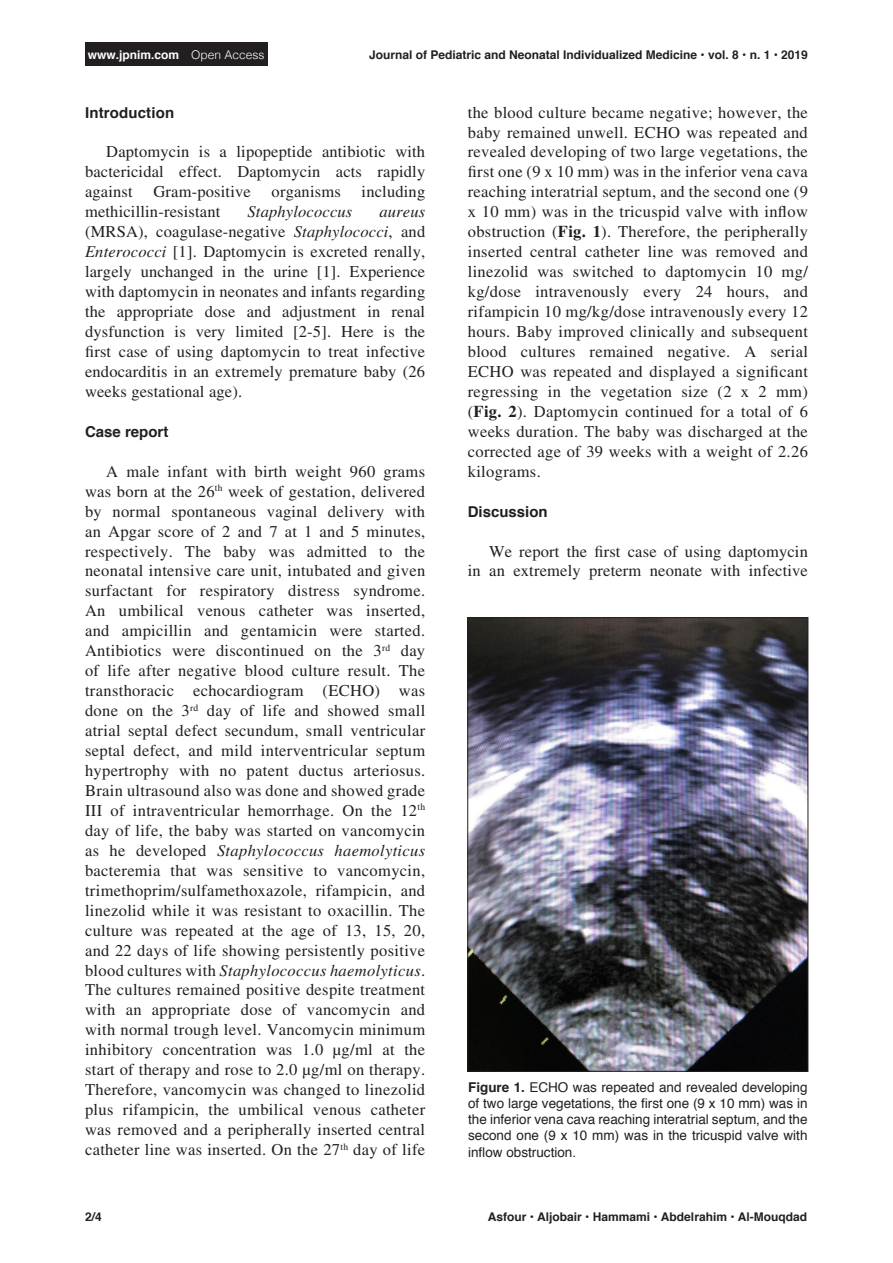
<style>
.page{position:relative;width:893px;height:1263px;background:#fff}
.page>*{position:absolute;margin:0;border:0;box-sizing:border-box;transform-origin:0 0}
.Body1{font:16.5px/20px "Times LT Std";letter-spacing:.01em;color:#231f20;text-align:justify}
.Body1-2{font:italic 16.5px "Times LT Std";letter-spacing:.01em;color:#231f20}
.Heading2{font:700 15px "Helvetica";color:#231f20}
.t1{font:13.5px/16.2px "Helvetica";color:#231f20;text-align:justify}
.Footer_Left{font:700 12px "Helvetica";color:#231f20}
.Heading2-2{font:700 12px "Helvetica";color:#fff}
.Page_Left{font:700 12px "Helvetica";color:#231f20}
.s1{font-weight:300}
.s2{font-style:italic}
.s3{font-weight:700}
</style>
<div class="page">
<div style="left:85px;top:43px;width:182px;height:23px;background:#231f20"></div>
<img style="left:469px;top:619px;width:337px;height:451px">
<div style="left:467px;top:617px;width:341px;height:455px;border:1px solid #231f20"></div>
<p class="Heading2-2" style="left:88px;top:45px;width:178px">www.jpnim.com <span class="s1">Open Access</span></p>
<p class="Footer_Left" style="left:369px;top:45px;width:440px">Journal of Pediatric and Neonatal Individualized Medicine • vol. 8 • n. 1 • 2019</p>
<p class="Heading2" style="left:85px;top:100px;width:91px">Introduction</p>
<p class="Body1" style="left:85px;top:142px;width:342px;text-indent:21px">Daptomycin is a lipopeptide antibiotic with bactericidal effect. Daptomycin acts rapidly against</p>
<p class="Body1" style="left:154px;top:182px;width:99px">Gram-positive</p>
<p class="Body1" style="left:272px;top:182px;width:71px">organisms</p>
<p class="Body1" style="left:362px;top:182px;width:65px">including</p>
<p class="Body1" style="left:85px;top:202px;width:137px">methicillin-resistant</p>
<p class="Body1-2" style="left:248px;top:203px;width:106px">Staphylococcus</p>
<p class="Body1" style="left:85px;top:202px;width:342px;text-indent:294px"><span class="s2">aureus </span>(MRSA), coagulase-negative <span class="s2">Staphylococci</span>, and <span class="s2">Enterococci</span> [1]. Daptomycin is excreted renally, largely unchanged in the urine [1]. Experience with daptomycin in neonates and infants regarding the appropriate dose and adjustment in renal dysfunction is very limited [2-5]. Here is the first case of using daptomycin to treat infective endocarditis in an extremely premature baby (26 weeks gestational age).</p>
<p class="Heading2" style="left:85px;top:419px;width:85px">Case report</p>
<p class="Body1" style="left:85px;top:461px;width:342px;text-indent:21px">A male infant with birth weight 960 grams was born at the 26<sup>th</sup> week of gestation, delivered by normal spontaneous vaginal delivery with an Apgar score of 2 and 7 at 1 and 5 minutes, respectively. The baby was admitted to the neonatal intensive care unit, intubated and given surfactant for respiratory distress syndrome.<br>An umbilical venous catheter was inserted, and ampicillin and gentamicin were started.<br>Antibiotics were discontinued on the 3<sup>rd</sup> day of life after negative blood culture result. The transthoracic echocardiogram (ECHO) was done on the 3<sup>rd</sup> day of life and showed small atrial septal defect secundum, small ventricular septal defect, and mild interventricular septum hypertrophy with no patent ductus arteriosus.<br>Brain ultrasound also was done and showed grade III of intraventricular hemorrhage. On the 12<sup>th </sup>day of life, the baby was started on vancomycin as he developed <span class="s2">Staphylococcus haemolyticus </span>bacteremia that was sensitive to vancomycin, trimethoprim/sulfamethoxazole, rifampicin, and linezolid while it was resistant to oxacillin. The culture was repeated at the age of 13, 15, 20, and 22 days of life showing persistently positive blood cultures with <span class="s2">Staphylococcus haemolyticus</span>.<br>The cultures remained positive despite treatment with an appropriate dose of vancomycin and with normal trough level. Vancomycin minimum inhibitory concentration was 1.0 μg/ml at the start of therapy and rose to 2.0 μg/ml on therapy.<br>Therefore, vancomycin was changed to linezolid plus rifampicin, the umbilical venous catheter was removed and a peripherally inserted central catheter line was inserted. On the 27<sup>th</sup> day of life</p>
<p class="Body1" style="left:468px;top:102px;width:342px">the blood culture became negative; however, the baby remained unwell. ECHO was repeated and revealed developing of two large vegetations, the first one (9 x 10 mm) was in the inferior vena cava reaching interatrial septum, and the second one (9 x 10 mm) was in the tricuspid valve with inflow obstruction (<span class="s3">Fig. 1</span>). Therefore, the peripherally inserted central catheter line was removed and linezolid was switched to daptomycin 10 mg/ kg/dose intravenously every 24 hours, and rifampicin 10 mg/kg/dose intravenously every 12 hours. Baby improved clinically and subsequent blood cultures remained negative. A serial ECHO was repeated and displayed a significant regressing in the vegetation size (2 x 2 mm) (<span class="s3">Fig. 2</span>). Daptomycin continued for a total of 6 weeks duration. The baby was discharged at the corrected age of 39 weeks with a weight of 2.26 kilograms.</p>
<p class="Heading2" style="left:468px;top:499px;width:82px">Discussion</p>
<p class="Body1" style="left:468px;top:541px;width:342px;text-align:right">We report the first case of using daptomycin<br>in an extremely preterm neonate with infective</p>
<p class="t1" style="left:468px;top:1079px;width:341px"><span class="s3">Figure 1.</span> ECHO was repeated and revealed developing of two large vegetations, the first one (9 x 10 mm) was in the inferior vena cava reaching interatrial septum, and the second one (9 x 10 mm) was in the tricuspid valve with inflow obstruction.</p>
<p class="Page_Left" style="left:85px;top:1207px;width:18px">2/4</p>
<p class="Footer_Left" style="left:488px;top:1207px;width:321px">Asfour • Aljobair • Hammami • Abdelrahim • Al-Mouqdad</p>
</div>
